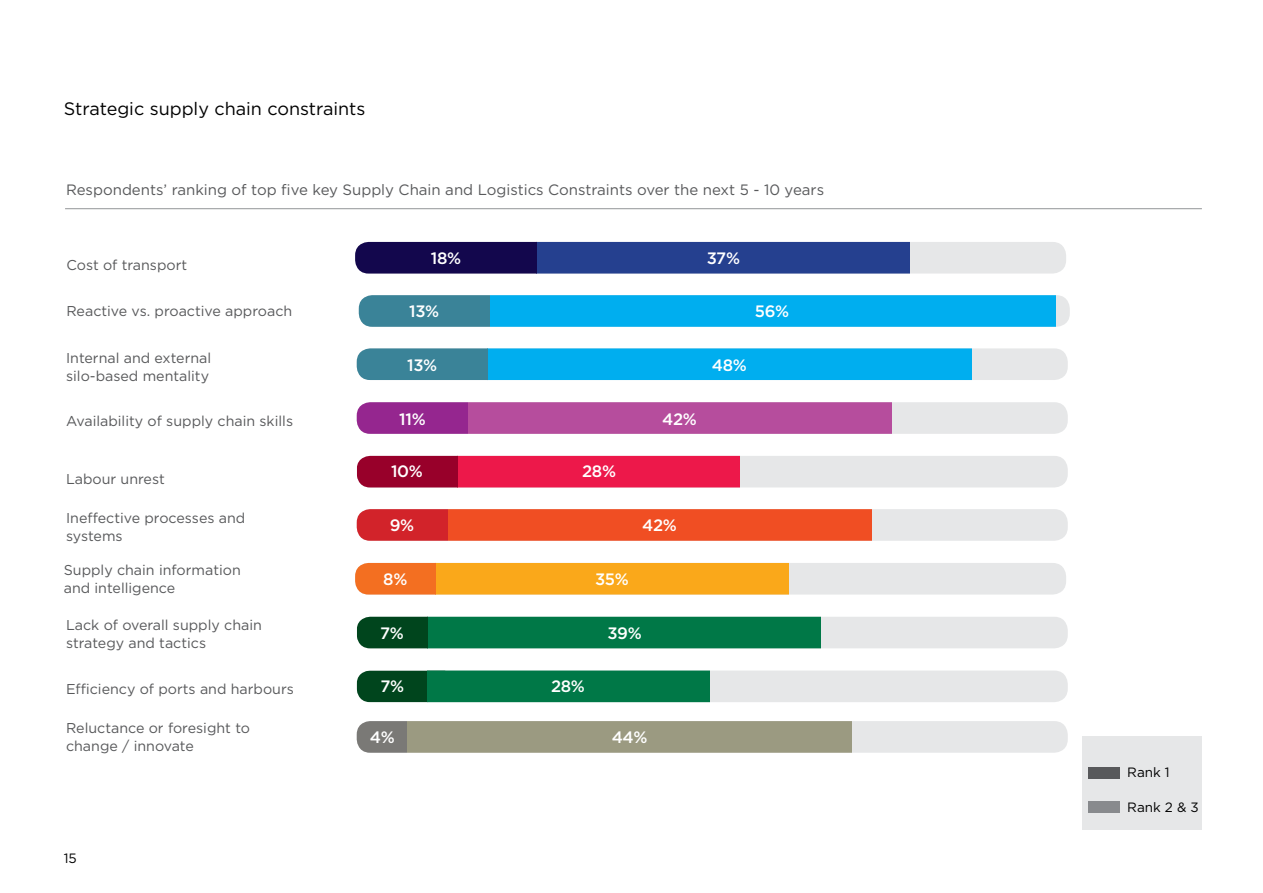
<style>
.page{position:relative;width:1263px;height:893px;background:#fff}
.page>*{position:absolute;margin:0;border:0;box-sizing:border-box;transform-origin:0 0}
.t1{font:18px "Gotham";color:#000}
.t2{font:500 16.5px "Gotham";letter-spacing:-.02em;color:#fff}
.t3{font:15px "Gotham";color:#58595b}
.t4{font:14.25px/18px "Gotham";color:#58595b}
.t5{font:13.5px "Gotham";color:#000}
</style>
<div class="page">
<div style="left:1082px;top:736px;width:119px;height:93px;background:#e6e7e8"></div>
<div style="left:1088px;top:801px;width:32px;height:11px;background:#888a8d"></div>
<div style="left:1088px;top:767px;width:32px;height:12px;background:#58595b"></div>
<div style="left:357px;top:348px;width:711px;height:32px;background:#e6e7e8;border-radius:14px"></div>
<div style="left:488px;top:348px;width:484px;height:32px;background:#00aeef"></div>
<div style="left:357px;top:348px;width:131px;height:32px;background:#3a8398"></div>
<div style="left:355px;top:242px;width:711px;height:32px;background:#e6e7e8;border-radius:14px"></div>
<div style="left:537px;top:242px;width:373px;height:31px;background:#25408f"></div>
<div style="left:355px;top:242px;width:182px;height:31px;background:#13074d"></div>
<div style="left:357px;top:402px;width:711px;height:32px;background:#e6e7e8;border-radius:14px"></div>
<div style="left:468px;top:402px;width:423px;height:32px;background:#b64d9d"></div>
<div style="left:357px;top:402px;width:111px;height:32px;background:#95268f"></div>
<div style="left:357px;top:509px;width:711px;height:32px;background:#e6e7e8;border-radius:14px"></div>
<div style="left:448px;top:509px;width:423px;height:32px;background:#f04e23"></div>
<div style="left:357px;top:509px;width:91px;height:32px;background:#d2232a"></div>
<div style="left:357px;top:721px;width:711px;height:32px;background:#e6e7e8;border-radius:14px"></div>
<div style="left:407px;top:721px;width:444px;height:32px;background:#9b9a81"></div>
<div style="left:357px;top:721px;width:50px;height:32px;background:#7a7976"></div>
<div style="left:357px;top:617px;width:711px;height:31px;background:#e6e7e8;border-radius:14px"></div>
<div style="left:427px;top:617px;width:394px;height:31px;background:#007847"></div>
<div style="left:357px;top:617px;width:70px;height:31px;background:#00451d"></div>
<div style="left:355px;top:563px;width:711px;height:32px;background:#e6e7e8;border-radius:14px"></div>
<div style="left:436px;top:563px;width:353px;height:32px;background:#faa81a"></div>
<div style="left:355px;top:563px;width:81px;height:32px;background:#f36f21"></div>
<div style="left:357px;top:456px;width:711px;height:31px;background:#e6e7e8;border-radius:14px"></div>
<div style="left:458px;top:456px;width:282px;height:31px;background:#ed184a"></div>
<div style="left:357px;top:456px;width:101px;height:31px;background:#98002a"></div>
<div style="left:357px;top:670px;width:711px;height:32px;background:#e6e7e8;border-radius:14px"></div>
<div style="left:357px;top:670px;width:70px;height:32px;background:#00451d"></div>
<div style="left:427px;top:670px;width:283px;height:32px;background:#007847"></div>
<div style="left:359px;top:295px;width:131px;height:32px;background:#3a8398"></div>
<div style="left:490px;top:295px;width:565px;height:32px;background:#00aeef"></div>
<hr style="left:65px;top:208px;width:1137px;height:1px;background:#939598">
<p class="t1" style="left:64px;top:99px;width:303px">Strategic supply chain constraints</p>
<p class="t3" style="left:66px;top:182px;width:759px">Respondents’ ranking of top five key Supply Chain and Logistics Constraints over the next 5 - 10 years</p>
<p class="t4" style="left:66px;top:255px;width:122px">Cost of transport</p>
<p class="t2" style="left:431px;top:249px;width:32px">18%</p>
<p class="t2" style="left:707px;top:249px;width:35px">37%</p>
<p class="t4" style="left:66px;top:302px;width:227px">Reactive vs. proactive approach</p>
<p class="t2" style="left:409px;top:302px;width:32px">13%</p>
<p class="t2" style="left:755px;top:302px;width:36px">56%</p>
<p class="t4" style="left:66px;top:348px;width:147px">Internal and external silo-based mentality</p>
<p class="t2" style="left:407px;top:355px;width:32px">13%</p>
<p class="t2" style="left:712px;top:355px;width:36px">48%</p>
<p class="t4" style="left:66px;top:412px;width:228px">Availability of supply chain skills</p>
<p class="t2" style="left:399px;top:410px;width:28px">11%</p>
<p class="t2" style="left:662px;top:410px;width:36px">42%</p>
<p class="t4" style="left:66px;top:469px;width:100px">Labour unrest</p>
<p class="t2" style="left:391px;top:462px;width:33px">10%</p>
<p class="t2" style="left:582px;top:462px;width:35px">28%</p>
<p class="t4" style="left:66px;top:508px;width:181px">Ineffective processes and systems</p>
<p class="t2" style="left:390px;top:515px;width:26px">9%</p>
<p class="t2" style="left:642px;top:515px;width:36px">42%</p>
<p class="t4" style="left:64px;top:561px;width:179px">Supply chain information and intelligence</p>
<p class="t2" style="left:383px;top:570px;width:26px">8%</p>
<p class="t2" style="left:595px;top:570px;width:35px">35%</p>
<p class="t4" style="left:66px;top:615px;width:197px">Lack of overall supply chain strategy and tactics</p>
<p class="t2" style="left:380px;top:623px;width:25px">7%</p>
<p class="t2" style="left:607px;top:623px;width:36px">39%</p>
<p class="t4" style="left:66px;top:680px;width:229px">Efficiency of ports and harbours</p>
<p class="t2" style="left:380px;top:677px;width:25px">7%</p>
<p class="t2" style="left:551px;top:677px;width:35px">28%</p>
<p class="t4" style="left:66px;top:719px;width:185px">Reluctance or foresight to change / innovate</p>
<p class="t2" style="left:370px;top:727px;width:26px">4%</p>
<p class="t2" style="left:612px;top:727px;width:37px">44%</p>
<p class="t5" style="left:64px;top:850px;width:15px">15</p>
<p class="t5" style="left:1127px;top:765px;width:44px">Rank 1</p>
<p class="t5" style="left:1127px;top:800px;width:73px">Rank 2 &amp; 3</p>
</div>
